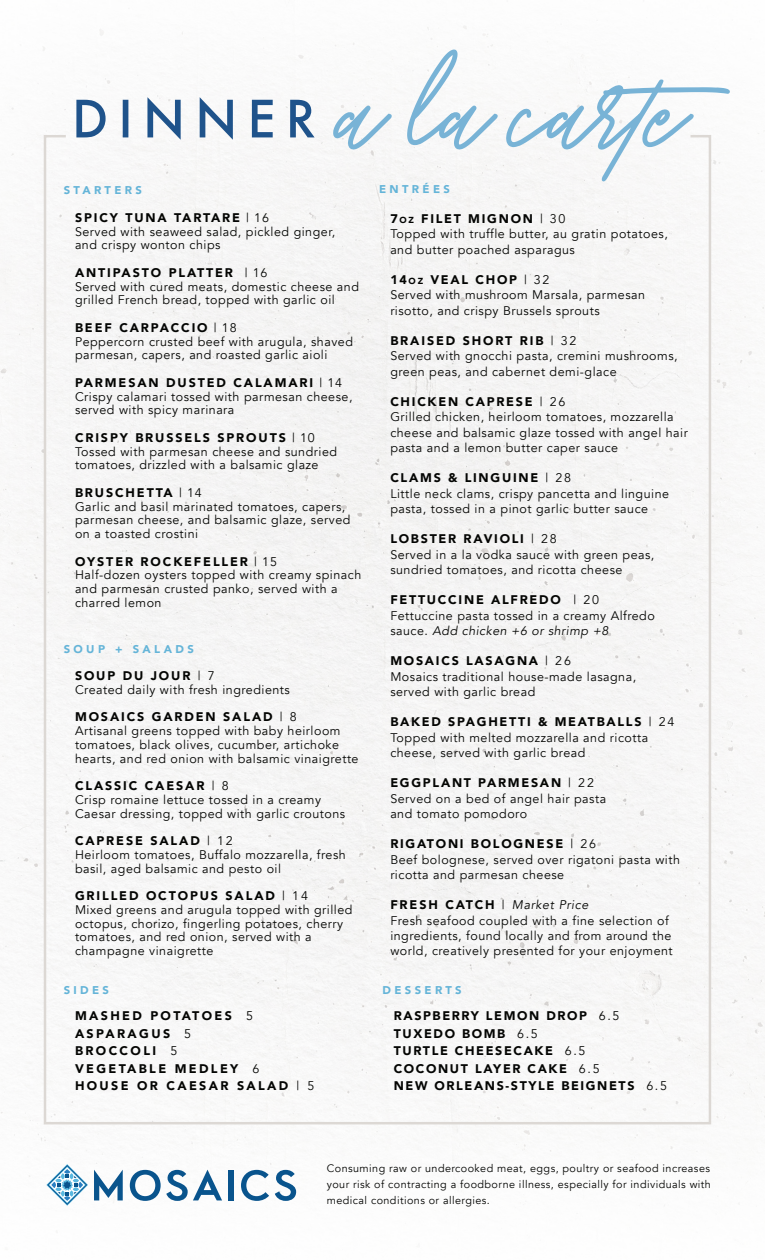
<style>
.page{position:relative;width:765px;height:1260px;background:#fff}
.page>*{position:absolute;margin:0;border:0;box-sizing:border-box;transform-origin:0 0}
.t1{font:12.5px/15.2px "Avenir";letter-spacing:.04em;color:#040503}
.t2{font:900 12.5px "Avenir";letter-spacing:.15em;color:#040503}
.t3{font:900 12.5px "Avenir";letter-spacing:.13em;color:#040503}
.t4{font:900 12.5px "Avenir";letter-spacing:.19em;color:#040503}
.t5{font:italic 12.5px "Avenir";letter-spacing:.05em;color:#040503}
.t6{font:900 11.25px "Avenir";letter-spacing:.3em;color:#64b4d8}
.t7{font:10.75px "Avenir";letter-spacing:.04em;color:#040503}
.s1{font-weight:400}
.s2{font-size:8.75px}
.s3{font-style:italic}
.s4{font-weight:900;font-style:normal}
.s5{font-style:normal}
</style>
<div class="page">
<img style="left:0;top:26px;width:765px;height:1180px">
<svg style="left:76px;top:97px;width:239px;height:37px"></svg>
<div style="left:43px;top:134px;width:669px;height:992px;background:#f6f5f5"></div>
<svg style="left:333px;top:49px;width:397px;height:133px"></svg>
<svg style="left:46px;top:1164px;width:42px;height:41px"></svg>
<svg style="left:94px;top:1170px;width:29px;height:30px"></svg>
<svg style="left:130px;top:1170px;width:92px;height:31px"></svg>
<div style="left:229px;top:1170px;width:5px;height:30px;background:#09548d"></div>
<svg style="left:241px;top:1170px;width:28px;height:31px"></svg>
<svg style="left:275px;top:1170px;width:21px;height:31px"></svg>
<p class="t6" style="left:64px;top:181px;width:80px">STARTERS</p>
<p class="t2" style="left:75px;top:207px;width:195px">SPICY TUNA TARTARE <span class="s1">| 16</span></p>
<p class="t1" style="left:75px;top:224px;width:262px">Served with seaweed salad, pickled ginger,</p>
<p class="t1" style="left:75px;top:238px;width:147px">and crispy wonton chips</p>
<p class="t2" style="left:75px;top:262px;width:194px">ANTIPASTO PLATTER <span class="s1">| 16</span></p>
<p class="t1" style="left:75px;top:280px;width:286px;line-height:13.8px">Served with cured meats, domestic cheese and grilled French bread, topped with garlic oil</p>
<p class="t2" style="left:75px;top:317px;width:163px">BEEF CARPACCIO <span class="s1">| 18</span></p>
<p class="t1" style="left:75px;top:335px;width:279px;line-height:13.8px">Peppercorn crusted beef with arugula, shaved parmesan, capers, and roasted garlic aioli</p>
<p class="t2" style="left:75px;top:372px;width:269px">PARMESAN DUSTED CALAMARI <span class="s1">| 14</span></p>
<p class="t1" style="left:75px;top:390px;width:279px;line-height:13.8px">Crispy calamari tossed with parmesan cheese, served with spicy marinara</p>
<p class="t2" style="left:75px;top:427px;width:241px">CRISPY BRUSSELS SPROUTS <span class="s1">| 10</span></p>
<p class="t1" style="left:75px;top:444px;width:264px">Tossed with parmesan cheese and sundried</p>
<p class="t1" style="left:75px;top:458px;width:245px">tomatoes, drizzled with a balsamic glaze</p>
<p class="t2" style="left:75px;top:482px;width:128px">BRUSCHETTA <span class="s1">| 14</span></p>
<p class="t1" style="left:75px;top:500px;width:277px;line-height:13.8px">Garlic and basil marinated tomatoes, capers, parmesan cheese, and balsamic glaze, served</p>
<p class="t1" style="left:75px;top:526px;width:125px">on a toasted crostini</p>
<p class="t2" style="left:75px;top:550px;width:204px">OYSTER ROCKEFELLER <span class="s1">| 15</span></p>
<p class="t1" style="left:75px;top:568px;width:288px;line-height:13.8px">Half-dozen oysters topped with creamy spinach and parmesan crusted panko, served with a charred lemon</p>
<p class="t6" style="left:64px;top:639px;width:132px">SOUP + SALADS</p>
<p class="t2" style="left:75px;top:665px;width:141px">SOUP DU JOUR <span class="s1">| 7</span></p>
<p class="t1" style="left:75px;top:682px;width:216px">Created daily with fresh ingredients</p>
<p class="t2" style="left:75px;top:706px;width:223px">MOSAICS GARDEN SALAD <span class="s1">| 8</span></p>
<p class="t1" style="left:75px;top:724px;width:285px;line-height:13.8px">Artisanal greens topped with baby heirloom tomatoes, black olives, cucumber, artichoke hearts, and red onion with balsamic vinaigrette</p>
<p class="t2" style="left:75px;top:775px;width:155px">CLASSIC CAESAR <span class="s1">| 8</span></p>
<p class="t1" style="left:75px;top:792px;width:248px">Crisp romaine lettuce tossed in a creamy</p>
<p class="t1" style="left:75px;top:806px;width:272px">Caesar dressing, topped with garlic croutons</p>
<p class="t2" style="left:75px;top:830px;width:159px">CAPRESE SALAD <span class="s1">| 12</span></p>
<p class="t1" style="left:75px;top:848px;width:272px;line-height:13.8px">Heirloom tomatoes, Buffalo mozzarella, fresh basil, aged balsamic and pesto oil</p>
<p class="t2" style="left:75px;top:885px;width:234px">GRILLED OCTOPUS SALAD <span class="s1">| 14</span></p>
<p class="t1" style="left:75px;top:903px;width:279px;line-height:13.8px">Mixed greens and arugula topped with grilled octopus, chorizo, fingerling potatoes, cherry tomatoes, and red onion, served with a</p>
<p class="t1" style="left:75px;top:943px;width:140px">champagne vinaigrette</p>
<p class="t6" style="left:64px;top:980px;width:47px">SIDES</p>
<p class="t4" style="left:75px;top:1005px;width:180px">MASHED POTATOES <span class="s1">5</span></p>
<p class="t4" style="left:75px;top:1023px;width:118px">ASPARAGUS <span class="s1">5</span></p>
<p class="t4" style="left:75px;top:1040px;width:104px">BROCCOLI <span class="s1">5</span></p>
<p class="t4" style="left:75px;top:1058px;width:186px">VEGETABLE MEDLEY <span class="s1">6</span></p>
<p class="t4" style="left:75px;top:1075px;width:241px">HOUSE OR CAESAR SALAD <span class="s1">| 5</span></p>
<p class="t6" style="left:379px;top:179px;width:72px">ENTRÉES</p>
<p class="t2" style="left:390px;top:208px;width:177px">7<span class="s2">OZ</span> FILET MIGNON <span class="s1">| 30</span></p>
<p class="t1" style="left:390px;top:227px;width:279px">Topped with truffle butter, au gratin potatoes, and butter poached asparagus</p>
<p class="t2" style="left:390px;top:269px;width:161px">14<span class="s2">OZ</span> VEAL CHOP <span class="s1">| 32</span></p>
<p class="t1" style="left:390px;top:288px;width:256px">Served with mushroom Marsala, parmesan risotto, and crispy Brussels sprouts</p>
<p class="t2" style="left:390px;top:330px;width:188px">BRAISED SHORT RIB <span class="s1">| 32</span></p>
<p class="t1" style="left:390px;top:349px;width:289px">Served with gnocchi pasta, cremini mushrooms, green peas, and cabernet demi-glace</p>
<p class="t2" style="left:390px;top:391px;width:177px">CHICKEN CAPRESE <span class="s1">| 26</span></p>
<p class="t1" style="left:390px;top:410px;width:299px">Grilled chicken, heirloom tomatoes, mozzarella cheese and balsamic glaze tossed with angel hair pasta and a lemon butter caper sauce</p>
<p class="t2" style="left:390px;top:467px;width:182px">CLAMS &amp; LINGUINE <span class="s1">| 28</span></p>
<p class="t1" style="left:390px;top:486px;width:280px">Little neck clams, crispy pancetta and linguine pasta, tossed in a pinot garlic butter sauce</p>
<p class="t2" style="left:390px;top:528px;width:168px">LOBSTER RAVIOLI <span class="s1">| 28</span></p>
<p class="t1" style="left:390px;top:547px;width:266px">Served in a la vodka sauce with green peas, sundried tomatoes, and ricotta cheese</p>
<p class="t2" style="left:390px;top:589px;width:210px">FETTUCCINE ALFREDO <span class="s1">| 20</span></p>
<p class="t1" style="left:390px;top:608px;width:266px">Fettuccine pasta tossed in a creamy Alfredo sauce. <span class="s3">Add chicken +6 or shrimp +8</span></p>
<p class="t2" style="left:390px;top:650px;width:182px">MOSAICS LASAGNA <span class="s1">| 26</span></p>
<p class="t1" style="left:390px;top:669px;width:247px">Mosaics traditional house-made lasagna,</p>
<p class="t1" style="left:390px;top:684px;width:147px">served with garlic bread</p>
<p class="t2" style="left:390px;top:711px;width:286px">BAKED SPAGHETTI &amp; MEATBALLS <span class="s1">| 24</span></p>
<p class="t1" style="left:390px;top:730px;width:259px">Topped with melted mozzarella and ricotta cheese, served with garlic bread</p>
<p class="t2" style="left:390px;top:772px;width:205px">EGGPLANT PARMESAN <span class="s1">| 22</span></p>
<p class="t1" style="left:390px;top:791px;width:217px">Served on a bed of angel hair pasta</p>
<p class="t1" style="left:390px;top:806px;width:138px">and tomato pomodoro</p>
<p class="t2" style="left:390px;top:833px;width:207px">RIGATONI BOLOGNESE <span class="s1">| 26</span></p>
<p class="t1" style="left:390px;top:852px;width:291px">Beef bolognese, served over rigatoni pasta with ricotta and parmesan cheese</p>
<p class="t5" style="left:390px;top:898px;width:200px"><span class="s4">FRESH CATCH</span> <span class="s5">|</span> Market Price</p>
<p class="t1" style="left:390px;top:913px;width:284px">Fresh seafood coupled with a fine selection of ingredients, found locally and from around the world, creatively presented for your enjoyment</p>
<p class="t6" style="left:382px;top:980px;width:81px">DESSERTS</p>
<p class="t3" style="left:394px;top:1005px;width:227px">RASPBERRY LEMON DROP <span class="s1">6.5</span></p>
<p class="t3" style="left:394px;top:1023px;width:146px">TUXEDO BOMB <span class="s1">6.5</span></p>
<p class="t3" style="left:394px;top:1040px;width:193px">TURTLE CHEESECAKE <span class="s1">6.5</span></p>
<p class="t3" style="left:394px;top:1058px;width:207px">COCONUT LAYER CAKE <span class="s1">6.5</span></p>
<p class="t3" style="left:394px;top:1075px;width:275px">NEW ORLEANS-STYLE BEIGNETS <span class="s1">6.5</span></p>
<p class="t7" style="left:327px;top:1162px;width:385px">Consuming raw or undercooked meat, eggs, poultry or seafood increases</p>
<p class="t7" style="left:327px;top:1178px;width:386px">your risk of contracting a foodborne illness, especially for individuals with</p>
<p class="t7" style="left:327px;top:1194px;width:165px">medical conditions or allergies.</p>
</div>
